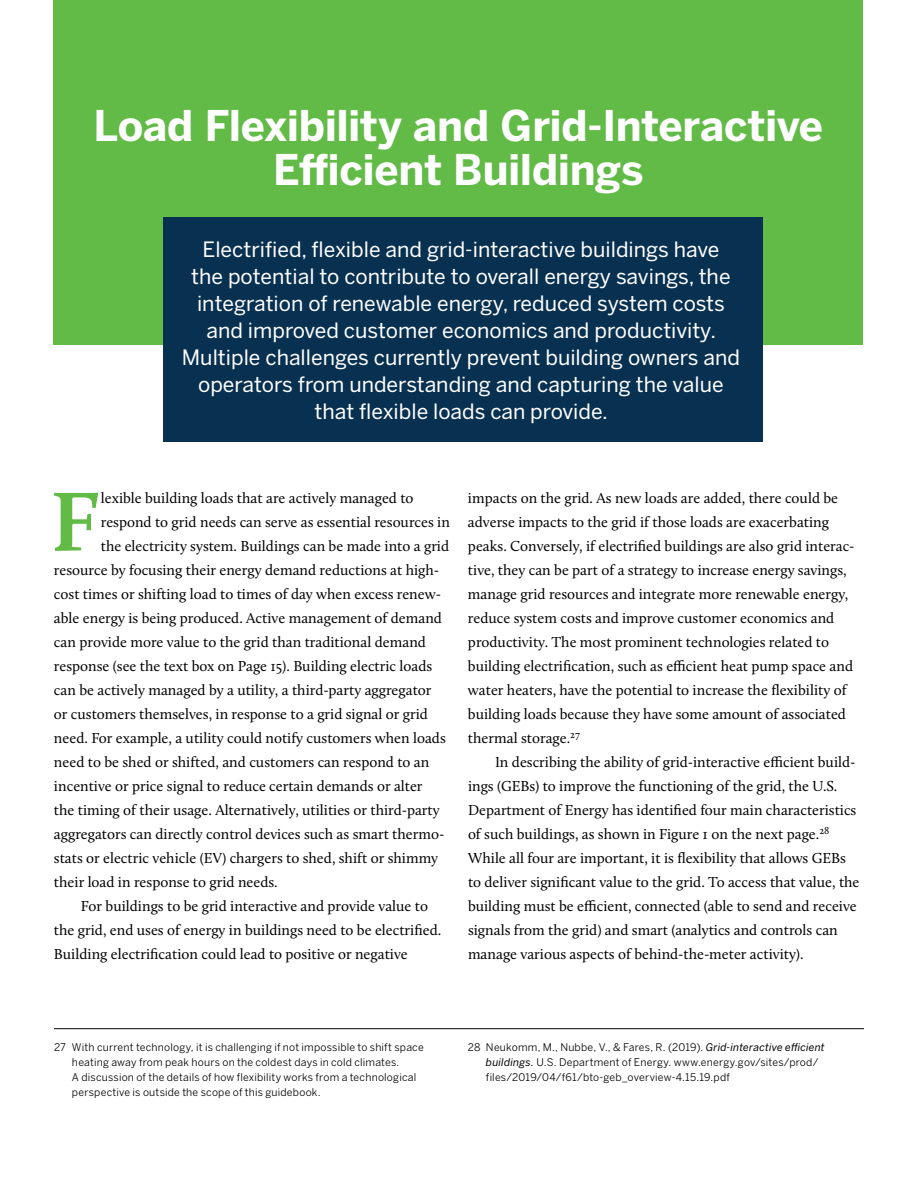
<style>
.page{position:relative;width:918px;height:1188px;background:#fff}
.page>*{position:absolute;margin:0;border:0;box-sizing:border-box;transform-origin:0 0}
.t1{font:700 86.55px "Calluna";color:#62bb46}
.t2{font:700 42px/43.5px "Benton Sans";letter-spacing:-.01em;color:#fff;text-align:center}
.t3{font:21px/27px "Benton Sans";color:#fff;text-align:center}
.t4{font:15px/24px "Calluna";color:#000}
.t5{font:10.5px/15px "Benton Sans";letter-spacing:.02em;color:#000}
.s1{font-style:italic}
</style>
<div class="page">
<div style="left:53px;top:0;width:810px;height:345px;background:#62bb46"></div>
<div style="left:163px;top:218px;width:599px;height:224px;background:#083050"></div>
<hr style="left:54px;top:1028px;width:810px;height:1px;background:#000">
<h2 class="t2" style="left:93px;top:105px;width:731px">Load Flexibility and Grid-Interactive<br>Efficient Buildings</h2>
<p class="t3" style="left:182px;top:235px;width:560px">Electrified, flexible and grid-interactive buildings have<br>the potential to contribute to overall energy savings, the integration of renewable energy, reduced system costs and improved customer economics and productivity.<br>Multiple challenges currently prevent building owners and operators from understanding and capturing the value that flexible loads can provide.</p>
<h1 class="t1" style="left:51px;top:468px;width:49px">F</h1>
<p class="t4" style="left:101px;top:485px;width:314px">lexible building loads that are actively managed to</p>
<p class="t4" style="left:101px;top:509px;width:351px">respond to grid needs can serve as essential resources in</p>
<p class="t4" style="left:101px;top:533px;width:350px">the electricity system. Buildings can be made into a grid</p>
<p class="t4" style="left:54px;top:557px;width:387px">resource by focusing their energy demand reductions at high-</p>
<p class="t4" style="left:54px;top:581px;width:389px">cost times or shifting load to times of day when excess renew-</p>
<p class="t4" style="left:54px;top:605px;width:390px">able energy is being produced. Active management of demand</p>
<p class="t4" style="left:54px;top:629px;width:374px">can provide more value to the grid than traditional demand</p>
<p class="t4" style="left:54px;top:653px;width:380px">response (see the text box on Page 15). Building electric loads</p>
<p class="t4" style="left:54px;top:677px;width:379px">can be actively managed by a utility, a third-party aggregator</p>
<p class="t4" style="left:54px;top:701px;width:375px">or customers themselves, in response to a grid signal or grid</p>
<p class="t4" style="left:54px;top:725px;width:393px">need. For example, a utility could notify customers when loads</p>
<p class="t4" style="left:54px;top:749px;width:377px">need to be shed or shifted, and customers can respond to an</p>
<p class="t4" style="left:54px;top:773px;width:370px">incentive or price signal to reduce certain demands or alter</p>
<p class="t4" style="left:54px;top:797px;width:387px">the timing of their usage. Alternatively, utilities or third-party</p>
<p class="t4" style="left:54px;top:821px;width:392px">aggregators can directly control devices such as smart thermo-</p>
<p class="t4" style="left:54px;top:845px;width:386px">stats or electric vehicle (EV) chargers to shed, shift or shimmy</p>
<p class="t4" style="left:54px;top:869px;width:225px">their load in response to grid needs.</p>
<p class="t4" style="left:81px;top:893px;width:349px">For buildings to be grid interactive and provide value to</p>
<p class="t4" style="left:54px;top:917px;width:389px">the grid, end uses of energy in buildings need to be electrified.</p>
<p class="t4" style="left:54px;top:941px;width:355px">Building electrification could lead to positive or negative</p>
<p class="t4" style="left:468px;top:485px;width:388px">impacts on the grid. As new loads are added, there could be adverse impacts to the grid if those loads are exacerbating peaks. Conversely, if electrified buildings are also grid interac&shy;tive, they can be part of a strategy to increase energy savings, manage grid resources and integrate more renewable energy, reduce system costs and improve customer economics and productivity. The most prominent technologies related to building electrification, such as efficient heat pump space and water heaters, have the potential to increase the flexibility of building loads because they have some amount of associated thermal storage.<sup>27</sup></p>
<p class="t4" style="left:468px;top:749px;width:393px;text-indent:27px">In describing the ability of grid-interactive efficient build&shy;ings (GEBs) to improve the functioning of the grid, the U.S.<br>Department of Energy has identified four main characteristics of such buildings, as shown in Figure 1 on the next page.<sup>28<br></sup>While all four are important, it is flexibility that allows GEBs to deliver significant value to the grid. To access that value, the building must be efficient, connected (able to send and receive signals from the grid) and smart (analytics and controls can manage various aspects of behind-the-meter activity).</p>
<p class="t5" style="left:72px;top:1039px;width:353px;text-indent:-18px">27 With current technology, it is challenging if not impossible to shift space heating away from peak hours on the coldest days in cold climates.<br>A discussion of the details of how flexibility works from a technological perspective is outside the scope of this guidebook.</p>
<p class="t5" style="left:486px;top:1040px;width:340px;text-indent:-18px">28 Neukomm, M., Nubbe, V., &amp; Fares, R. (2019). <span class="s1">Grid-interactive efficient buildings.</span> U.S. Department of Energy. www.energy.gov/sites/prod/ files/2019/04/f61/bto-geb_overview-4.15.19.pdf</p>
</div>
